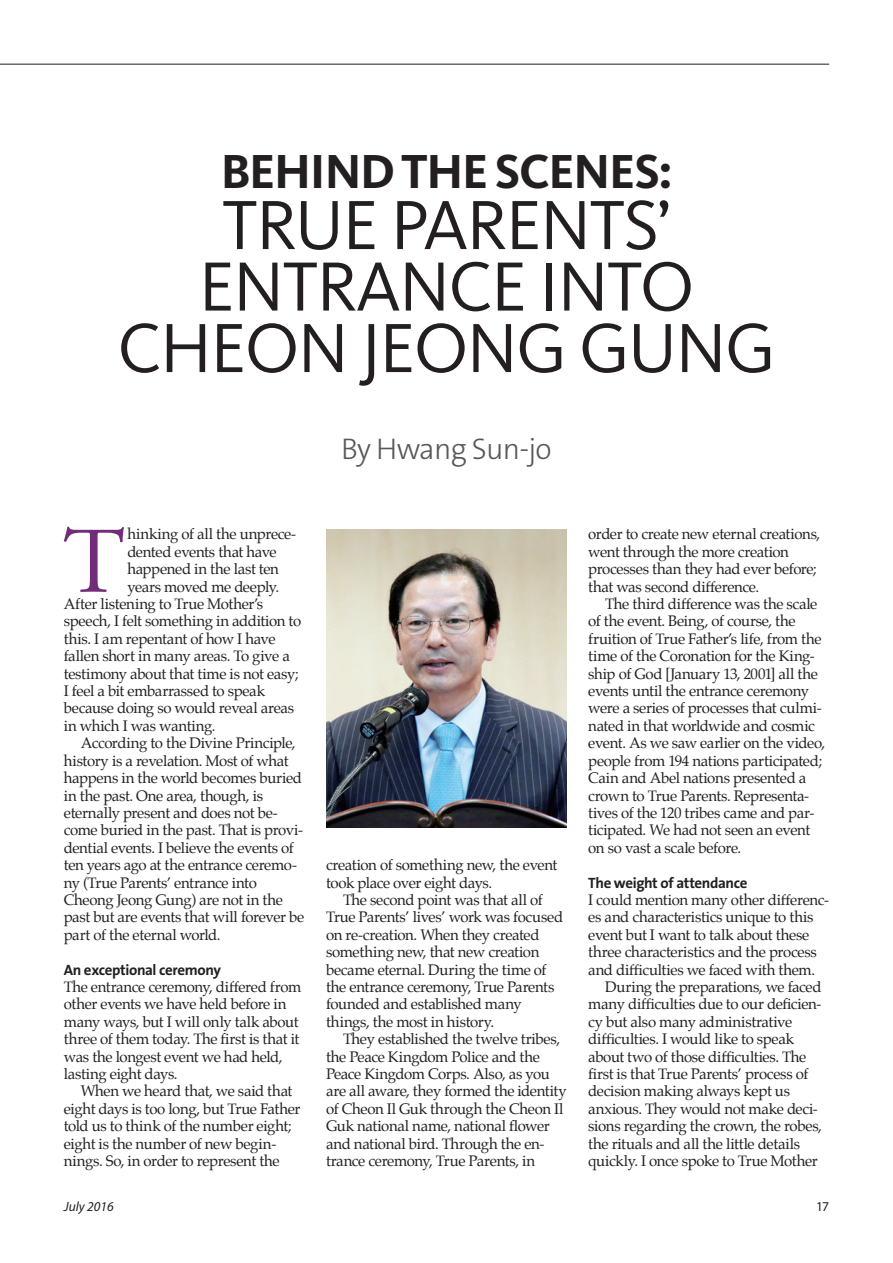
<style>
.page{position:relative;width:893px;height:1263px;background:#fff}
.page>*{position:absolute;margin:0;border:0;box-sizing:border-box;transform-origin:0 0}
.t1{font:93.75px "Adobe Garamond Pro";color:#712d78}
.t2{font:72px/61.5px "Kievit OT";letter-spacing:-.025em;color:#231f20;text-align:center}
.t3{font:700 49.5px "Kievit OT";letter-spacing:-.025em;color:#231f20}
.t4{font:300 30px "The Sans B3";letter-spacing:-.025em;color:#57585a}
.t5{font:15px/17.4px "Palatino";letter-spacing:-.025em;color:#231f20}
.t6{font:700 15px "The Sans B7";letter-spacing:-.025em;color:#231f20}
.t7{font:italic 13.5px "Myriad Pro";color:#231f20}
.t8{font:13.5px "Myriad Pro";color:#231f20}
</style>
<div class="page">
<hr style="left:0;top:64px;width:829px;height:1px;background:#231f20">
<img style="left:326px;top:529px;width:241px;height:298px">
<h3 class="t3" style="left:221px;top:141px;width:453px">BEHIND THE SCENES:</h3>
<h2 class="t2" style="left:117px;top:194px;width:660px">TRUE PARENTS’<br>ENTRANCE INTO<br>CHEON JEONG GUNG</h2>
<h3 class="t4" style="left:341px;top:433px;width:212px">By Hwang Sun-jo</h3>
<h1 class="t1" style="left:63px;top:506px;width:63px">T</h1>
<p class="t5" style="left:127px;top:526px;width:170px">hinking of all the unprece-</p>
<p class="t5" style="left:127px;top:543px;width:151px">dented events that have</p>
<p class="t5" style="left:127px;top:560px;width:153px">happened in the last ten</p>
<p class="t5" style="left:127px;top:578px;width:153px">years moved me deeply.</p>
<p class="t5" style="left:64px;top:595px;width:201px">After listening to True Mother’s</p>
<p class="t5" style="left:64px;top:613px;width:239px">speech, I felt something in addition to</p>
<p class="t5" style="left:64px;top:630px;width:213px">this. I am repentant of how I have</p>
<p class="t5" style="left:64px;top:647px;width:228px">fallen short in many areas. To give a</p>
<p class="t5" style="left:64px;top:665px;width:236px">testimony about that time is not easy;</p>
<p class="t5" style="left:64px;top:682px;width:203px">I feel a bit embarrassed to speak</p>
<p class="t5" style="left:64px;top:700px;width:232px">because doing so would reveal areas</p>
<p class="t5" style="left:64px;top:717px;width:153px">in which I was wanting.</p>
<p class="t5" style="left:81px;top:734px;width:216px">According to the Divine Principle,</p>
<p class="t5" style="left:64px;top:752px;width:226px">history is a revelation. Most of what</p>
<p class="t5" style="left:64px;top:769px;width:240px">happens in the world becomes buried</p>
<p class="t5" style="left:64px;top:787px;width:201px">in the past. One area, though, is</p>
<p class="t5" style="left:64px;top:804px;width:216px">eternally present and does not be-</p>
<p class="t5" style="left:64px;top:821px;width:241px">come buried in the past. That is provi-</p>
<p class="t5" style="left:64px;top:839px;width:232px">dential events. I believe the events of</p>
<p class="t5" style="left:64px;top:856px;width:235px">ten years ago at the entrance ceremo-</p>
<p class="t5" style="left:64px;top:874px;width:195px">ny (True Parents’ entrance into</p>
<p class="t5" style="left:64px;top:891px;width:221px">Cheong Jeong Gung) are not in the</p>
<p class="t5" style="left:64px;top:908px;width:242px">past but are events that will forever be</p>
<p class="t5" style="left:64px;top:926px;width:158px">part of the eternal world.</p>
<p class="t6" style="left:64px;top:961px;width:159px">An exceptional ceremony</p>
<p class="t5" style="left:64px;top:978px;width:239px">The entrance ceremony, differed from other events we have held before in many ways, but I will only talk about three of them today. The first is that it was the longest event we had held, lasting eight days.</p>
<p class="t5" style="left:64px;top:1082px;width:238px;text-indent:17px">When we heard that, we said that eight days is too long, but True Father told us to think of the number eight; eight is the number of new begin&shy;nings. So, in order to represent the</p>
<p class="t5" style="left:326px;top:856px;width:233px">creation of something new, the event took place over eight days.</p>
<p class="t5" style="left:326px;top:891px;width:239px;text-indent:17px">The second point was that all of True Parents’ lives’ work was focused on re-creation. When they created something new, that new creation became eternal. During the time of the entrance ceremony, True Parents founded and established many things, the most in history.</p>
<p class="t5" style="left:326px;top:1030px;width:242px;text-indent:17px">They established the twelve tribes, the Peace Kingdom Police and the Peace Kingdom Corps. Also, as you are all aware, they formed the identity of Cheon Il Guk through the Cheon Il Guk national name, national flower and national bird. Through the en&shy;trance ceremony, True Parents, in</p>
<p class="t5" style="left:588px;top:526px;width:234px">order to create new eternal creations, went through the more creation processes than they had ever before; that was second difference.</p>
<p class="t5" style="left:588px;top:595px;width:239px;text-indent:17px">The third difference was the scale of the event. Being, of course, the fruition of True Father’s life, from the time of the Coronation for the King&shy;ship of God [January 13, 2001] all the events until the entrance ceremony were a series of processes that culmi&shy;nated in that worldwide and cosmic event. As we saw earlier on the video, people from 194 nations participated; Cain and Abel nations presented a crown to True Parents. Representa&shy;tives of the 120 tribes came and par&shy;ticipated. We had not seen an event on so vast a scale before.</p>
<p class="t6" style="left:588px;top:874px;width:161px">The weight of attendance</p>
<p class="t5" style="left:588px;top:891px;width:242px">I could mention many other differenc-</p>
<p class="t5" style="left:588px;top:908px;width:227px">es and characteristics unique to this</p>
<p class="t5" style="left:588px;top:926px;width:223px">event but I want to talk about these</p>
<p class="t5" style="left:588px;top:943px;width:230px">three characteristics and the process</p>
<p class="t5" style="left:588px;top:961px;width:228px">and difficulties we faced with them.</p>
<p class="t5" style="left:605px;top:978px;width:218px">During the preparations, we faced</p>
<p class="t5" style="left:588px;top:995px;width:235px">many difficulties due to our deficien-</p>
<p class="t5" style="left:588px;top:1013px;width:205px">cy but also many administrative</p>
<p class="t5" style="left:588px;top:1030px;width:207px">difficulties. I would like to speak</p>
<p class="t5" style="left:588px;top:1048px;width:220px">about two of those difficulties. The</p>
<p class="t5" style="left:588px;top:1065px;width:222px">first is that True Parents’ process of</p>
<p class="t5" style="left:588px;top:1082px;width:203px">decision making always kept us</p>
<p class="t5" style="left:588px;top:1100px;width:231px">anxious. They would not make deci-</p>
<p class="t5" style="left:588px;top:1117px;width:235px">sions regarding the crown, the robes,</p>
<p class="t5" style="left:588px;top:1135px;width:213px">the rituals and all the little details</p>
<p class="t5" style="left:588px;top:1152px;width:231px">quickly. I once spoke to True Mother</p>
<p class="t7" style="left:64px;top:1197px;width:52px">July 2016</p>
<p class="t8" style="left:816px;top:1198px;width:15px">17</p>
</div>
